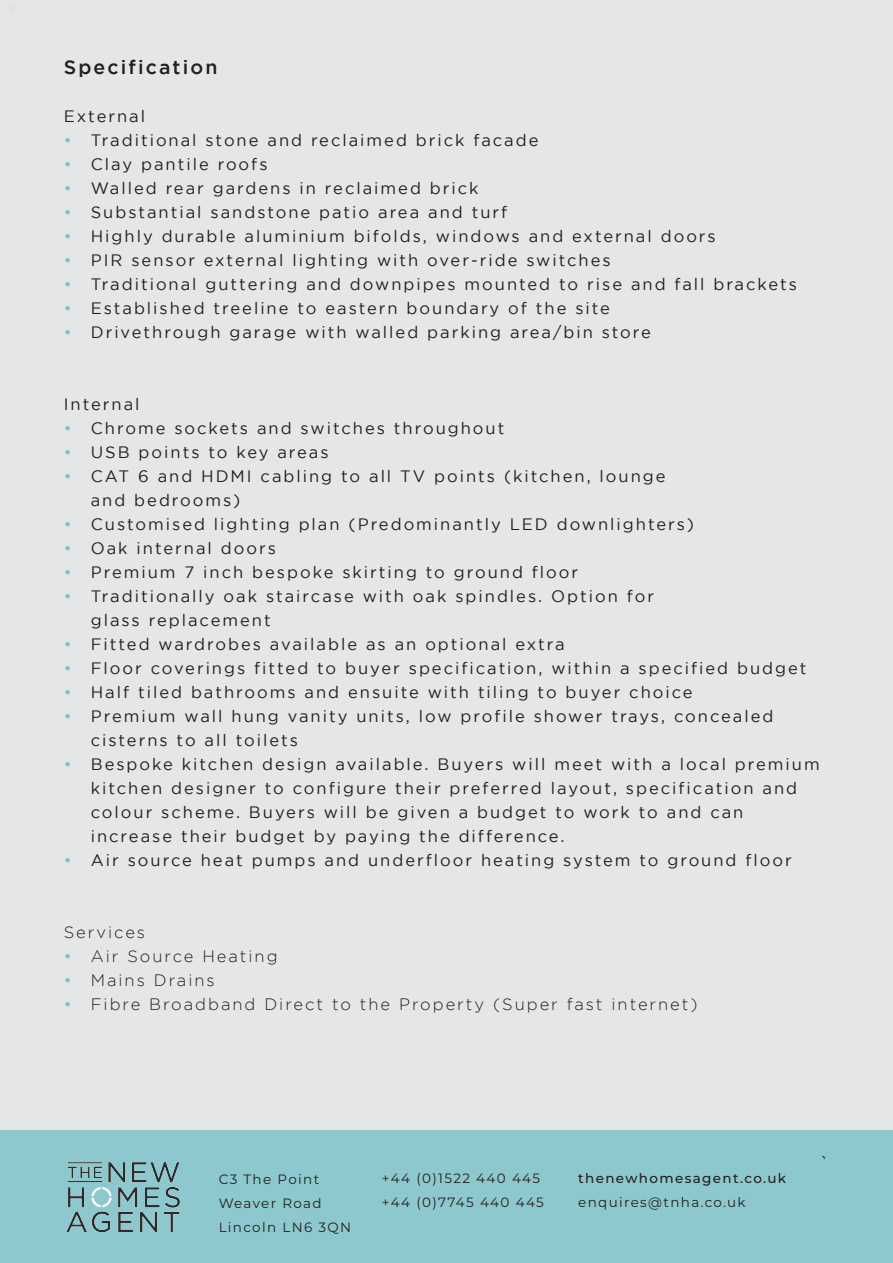
<style>
.page{position:relative;width:893px;height:1263px;background:#fff}
.page>*{position:absolute;margin:0;border:0;box-sizing:border-box;transform-origin:0 0}
.t1{font:500 19.5px "Gotham";letter-spacing:.11em;color:#231f20}
.t2{font:18px "Minion Pro";color:#231f20}
.t3{font:16.5px/24px "Gotham";letter-spacing:.12em;color:#231f20}
.t4{font:300 16.5px "Gotham";letter-spacing:.12em;color:#231f20}
.t5{font:13.5px/24px "Montserrat";letter-spacing:.1em;color:#231f20}
.t6{font:500 13.5px "Montserrat";letter-spacing:.1em;color:#231f20}
.s1{color:#66c9cf}
.s2{font-weight:400;color:#66c9cf}
</style>
<div class="page">
<div style="left:0;top:1129px;width:893px;height:134px;background:#8cc8cd"></div>
<img style="left:66px;top:1162px;width:114px;height:71px">
<div style="left:0;top:0;width:893px;height:1129px;background:#e5e6e6"></div>
<p class="t1" style="left:64px;top:56px;width:155px">Specification</p>
<p class="t3" style="left:64px;top:103px;width:83px">External</p>
<p class="t3" style="left:64px;top:127px;width:476px"><span class="s1">•</span> Traditional stone and reclaimed brick facade</p>
<p class="t3" style="left:64px;top:151px;width:205px"><span class="s1">•</span> Clay pantile roofs</p>
<p class="t3" style="left:64px;top:175px;width:416px"><span class="s1">•</span> Walled rear gardens in reclaimed brick</p>
<p class="t3" style="left:64px;top:199px;width:445px"><span class="s1">•</span> Substantial sandstone patio area and turf</p>
<p class="t3" style="left:64px;top:223px;width:654px"><span class="s1">•</span> Highly durable aluminium bifolds, windows and external doors</p>
<p class="t3" style="left:64px;top:247px;width:548px"><span class="s1">•</span> PIR sensor external lighting with over-ride switches</p>
<p class="t3" style="left:64px;top:271px;width:735px"><span class="s1">•</span> Traditional guttering and downpipes mounted to rise and fall brackets</p>
<p class="t3" style="left:64px;top:295px;width:548px"><span class="s1">•</span> Established treeline to eastern boundary of the site</p>
<p class="t3" style="left:64px;top:319px;width:589px"><span class="s1">•</span> Drivethrough garage with walled parking area/bin store</p>
<p class="t3" style="left:64px;top:391px;width:77px">Internal</p>
<p class="t3" style="left:64px;top:415px;width:442px"><span class="s1">•</span> Chrome sockets and switches throughout</p>
<p class="t3" style="left:64px;top:439px;width:266px"><span class="s1">•</span> USB points to key areas</p>
<p class="t3" style="left:91px;top:463px;width:576px;text-indent:-27px"><span class="s1">•</span> CAT 6 and HDMI cabling to all TV points (kitchen, lounge and bedrooms)</p>
<p class="t3" style="left:64px;top:511px;width:632px"><span class="s1">•</span> Customised lighting plan (Predominantly LED downlighters)</p>
<p class="t3" style="left:64px;top:535px;width:214px"><span class="s1">•</span> Oak internal doors</p>
<p class="t3" style="left:64px;top:559px;width:516px"><span class="s1">•</span> Premium 7 inch bespoke skirting to ground floor</p>
<p class="t3" style="left:91px;top:583px;width:565px;text-indent:-27px"><span class="s1">•</span> Traditionally oak staircase with oak spindles. Option for glass replacement</p>
<p class="t3" style="left:64px;top:631px;width:502px"><span class="s1">•</span> Fitted wardrobes available as an optional extra</p>
<p class="t3" style="left:64px;top:655px;width:744px"><span class="s1">•</span> Floor coverings fitted to buyer specification, within a specified budget</p>
<p class="t3" style="left:64px;top:679px;width:630px"><span class="s1">•</span> Half tiled bathrooms and ensuite with tiling to buyer choice</p>
<p class="t3" style="left:91px;top:703px;width:684px;text-indent:-27px"><span class="s1">•</span> Premium wall hung vanity units, low profile shower trays, concealed cisterns to all toilets</p>
<p class="t3" style="left:91px;top:751px;width:730px;text-indent:-27px"><span class="s1">•</span> Bespoke kitchen design available. Buyers will meet with a local premium kitchen designer to configure their preferred layout, specification and colour scheme. Buyers will be given a budget to work to and can increase their budget by paying the difference.</p>
<p class="t3" style="left:64px;top:847px;width:729px"><span class="s1">•</span> Air source heat pumps and underfloor heating system to ground floor</p>
<p class="t4" style="left:64px;top:923px;width:83px">Services</p>
<p class="t4" style="left:64px;top:947px;width:215px"><span class="s2">•</span> Air Source Heating</p>
<p class="t4" style="left:64px;top:971px;width:152px"><span class="s2">•</span> Mains Drains</p>
<p class="t4" style="left:64px;top:995px;width:635px"><span class="s2">•</span> Fibre Broadband Direct to the Property (Super fast internet)</p>
<p class="t5" style="left:219px;top:1166px;width:134px">C3 The Point<br>Weaver Road<br>Lincoln LN6 3QN</p>
<p class="t5" style="left:382px;top:1166px;width:164px">+44 (0)1522 440 445 +44 (0)7745 440 445</p>
<p class="t6" style="left:578px;top:1169px;width:209px">thenewhomesagent.co.uk</p>
<p class="t5" style="left:578px;top:1190px;width:169px">enquires@tnha.co.uk</p>
<p class="t2" style="left:821px;top:1150px;width:9px">`</p>
</div>
